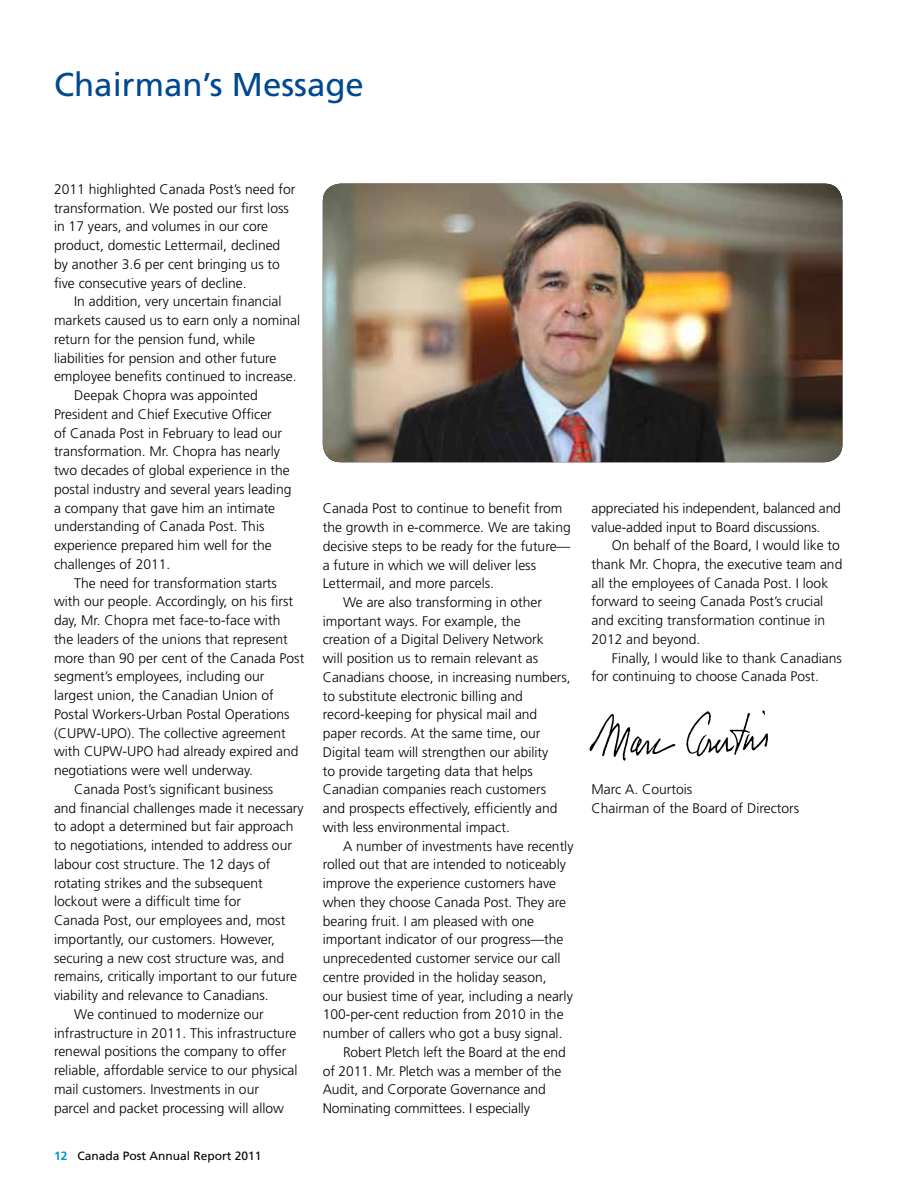
<style>
.page{position:relative;width:918px;height:1188px;background:#fff}
.page>*{position:absolute;margin:0;border:0;box-sizing:border-box;transform-origin:0 0}
.t1{font:33px "Frutiger";color:#004990}
.t2{font:300 13.8px/18.8px "Frutiger";color:#000}
.t3{font:12px "Frutiger";color:#000}
.s1{font-weight:700;color:#0098d1}
</style>
<div class="page">
<img style="left:323px;top:184px;width:519px;height:278px">
<img style="left:589px;top:710px;width:179px;height:51px">
<h1 class="t1" style="left:54px;top:65px;width:311px">Chairman’s Message</h1>
<p class="t2" style="left:54px;top:180px;width:243px">2011 highlighted Canada Post’s need for transformation. We posted our first loss in 17 years, and volumes in our core product, domestic Lettermail, declined by another 3.6 per cent bringing us to five consecutive years of decline.</p>
<p class="t2" style="left:74px;top:293px;width:209px">In addition, very uncertain financial</p>
<p class="t2" style="left:54px;top:311px;width:248px">markets caused us to earn only a nominal</p>
<p class="t2" style="left:54px;top:330px;width:203px">return for the pension fund, while</p>
<p class="t2" style="left:54px;top:349px;width:224px">liabilities for pension and other future</p>
<p class="t2" style="left:54px;top:368px;width:244px">employee benefits continued to increase.</p>
<p class="t2" style="left:74px;top:386px;width:185px">Deepak Chopra was appointed</p>
<p class="t2" style="left:54px;top:405px;width:219px">President and Chief Executive Officer</p>
<p class="t2" style="left:54px;top:424px;width:230px">of Canada Post in February to lead our</p>
<p class="t2" style="left:54px;top:443px;width:228px">transformation. M r. Chopra has nearly</p>
<p class="t2" style="left:54px;top:461px;width:237px">two decades of global experience in the</p>
<p class="t2" style="left:54px;top:480px;width:239px">postal industry and several years leading</p>
<p class="t2" style="left:54px;top:499px;width:223px">a company that gave him an intimate</p>
<p class="t2" style="left:54px;top:517px;width:212px">understanding of Canada Post. This</p>
<p class="t2" style="left:54px;top:536px;width:219px">experience prepared him well for the</p>
<p class="t2" style="left:54px;top:555px;width:118px">challenges of 2011.</p>
<p class="t2" style="left:74px;top:574px;width:204px">The need for transformation starts</p>
<p class="t2" style="left:54px;top:592px;width:241px">with our people. Accordingly, on his first</p>
<p class="t2" style="left:54px;top:611px;width:228px">day, M r. Chopra met face-to-face with</p>
<p class="t2" style="left:54px;top:630px;width:235px">the leaders of the unions that represent</p>
<p class="t2" style="left:54px;top:649px;width:252px">more than 90 per cent of the Canada Post</p>
<p class="t2" style="left:54px;top:667px;width:212px">segment’s employees, including our</p>
<p class="t2" style="left:54px;top:686px;width:221px">largest union, the Canadian U nion of</p>
<p class="t2" style="left:54px;top:705px;width:237px">Postal Workers-U rban Postal Operations</p>
<p class="t2" style="left:54px;top:724px;width:233px">(CU PW-U PO). The collective agreement</p>
<p class="t2" style="left:54px;top:742px;width:246px">with CU PW-U PO had already expired and</p>
<p class="t2" style="left:54px;top:761px;width:200px">negotiations were well underway.</p>
<p class="t2" style="left:74px;top:780px;width:200px">Canada Post’s significant business</p>
<p class="t2" style="left:54px;top:799px;width:251px">and financial challenges made it necessary</p>
<p class="t2" style="left:54px;top:817px;width:241px">to adopt a determined but fair approach</p>
<p class="t2" style="left:54px;top:836px;width:240px">to negotiations, intended to address our</p>
<p class="t2" style="left:54px;top:855px;width:218px">labour cost structure. The 12 days of</p>
<p class="t2" style="left:54px;top:874px;width:210px">rotating strikes and the subsequent</p>
<p class="t2" style="left:54px;top:892px;width:189px">lockout were a difficult time for</p>
<p class="t2" style="left:54px;top:911px;width:233px">Canada Post, our employees and, most</p>
<p class="t2" style="left:54px;top:930px;width:223px">importantly, our customers. However,</p>
<p class="t2" style="left:54px;top:949px;width:232px">securing a new cost structure was, and</p>
<p class="t2" style="left:54px;top:967px;width:245px">remains, critically important to our future</p>
<p class="t2" style="left:54px;top:986px;width:216px">viability and relevance to Canadians.</p>
<p class="t2" style="left:74px;top:1005px;width:191px">We continued to modernize our</p>
<p class="t2" style="left:54px;top:1024px;width:244px">infrastructure in 2011. This infrastructure</p>
<p class="t2" style="left:54px;top:1042px;width:234px">renewal positions the company to offer</p>
<p class="t2" style="left:54px;top:1061px;width:245px">reliable, affordable service to our physical</p>
<p class="t2" style="left:54px;top:1080px;width:207px">mail customers. Investments in our</p>
<p class="t2" style="left:54px;top:1099px;width:232px">parcel and packet processing will allow</p>
<p class="t3" style="left:54px;top:1149px;width:209px"><span class="s1">12</span> Canada Post Annual Report 2011</p>
<p class="t2" style="left:323px;top:499px;width:241px">Canada Post to continue to benefit from</p>
<p class="t2" style="left:323px;top:518px;width:249px">the growth in e-commerce. We are taking</p>
<p class="t2" style="left:323px;top:537px;width:249px">decisive steps to be ready for the future—</p>
<p class="t2" style="left:323px;top:556px;width:215px">a future in which we will deliver less</p>
<p class="t2" style="left:323px;top:574px;width:173px">Lettermail, and more parcels.</p>
<p class="t2" style="left:343px;top:593px;width:201px">We are also transforming in other</p>
<p class="t2" style="left:323px;top:612px;width:200px">important ways. For example, the</p>
<p class="t2" style="left:323px;top:631px;width:222px">creation of a Digital Delivery Network</p>
<p class="t2" style="left:323px;top:649px;width:217px">will position us to remain relevant as</p>
<p class="t2" style="left:323px;top:668px;width:250px">Canadians choose, in increasing numbers,</p>
<p class="t2" style="left:323px;top:687px;width:202px">to substitute electronic billing and</p>
<p class="t2" style="left:323px;top:706px;width:216px">record-keeping for physical mail and</p>
<p class="t2" style="left:323px;top:724px;width:219px">paper records. At the same time, our</p>
<p class="t2" style="left:323px;top:743px;width:227px">Digital team will strengthen our ability</p>
<p class="t2" style="left:323px;top:762px;width:212px">to provide targeting data that helps</p>
<p class="t2" style="left:323px;top:781px;width:225px">Canadian companies reach customers</p>
<p class="t2" style="left:323px;top:799px;width:236px">and prospects effectively, efficiently and</p>
<p class="t2" style="left:323px;top:818px;width:189px">with less environmental impact.</p>
<p class="t2" style="left:343px;top:837px;width:232px">A number of investments have recently</p>
<p class="t2" style="left:323px;top:855px;width:245px">rolled out that are intended to noticeably</p>
<p class="t2" style="left:323px;top:874px;width:235px">improve the experience customers have</p>
<p class="t2" style="left:323px;top:893px;width:245px">when they choose Canada Post. They are</p>
<p class="t2" style="left:323px;top:912px;width:213px">bearing fruit. I am pleased with one</p>
<p class="t2" style="left:323px;top:930px;width:242px">important indicator of our progress—the</p>
<p class="t2" style="left:323px;top:949px;width:239px">unprecedented customer service our call</p>
<p class="t2" style="left:323px;top:968px;width:225px">centre provided in the holiday season,</p>
<p class="t2" style="left:323px;top:987px;width:252px">our busiest time of year, including a nearly</p>
<p class="t2" style="left:323px;top:1005px;width:242px">100-per-cent reduction from 2010 in the</p>
<p class="t2" style="left:323px;top:1024px;width:241px">number of callers who got a busy signal.</p>
<p class="t2" style="left:343px;top:1043px;width:224px">Robert Pletch left the Board at the end</p>
<p class="t2" style="left:323px;top:1062px;width:240px">of 2011. M r. Pletch was a member of the</p>
<p class="t2" style="left:323px;top:1080px;width:224px">Audit, and Corporate Governance and</p>
<p class="t2" style="left:323px;top:1099px;width:209px">Nominating committees. I especially</p>
<p class="t2" style="left:592px;top:499px;width:251px">appreciated his independent, balanced and value-added input to Board discussions.</p>
<p class="t2" style="left:592px;top:536px;width:252px;text-indent:20px">On behalf of the Board, I would like to thank M r. Chopra, the executive team and all the employees of Canada Post. I look forward to seeing Canada Post’s crucial and exciting transformation continue in 2012 and beyond.</p>
<p class="t2" style="left:592px;top:649px;width:252px;text-indent:20px">Finally, I would like to thank Canadians for continuing to choose Canada Post.</p>
<p class="t2" style="left:592px;top:780px;width:209px">Marc A. Courtois<br>Chairman of the Board of Directors</p>
</div>
